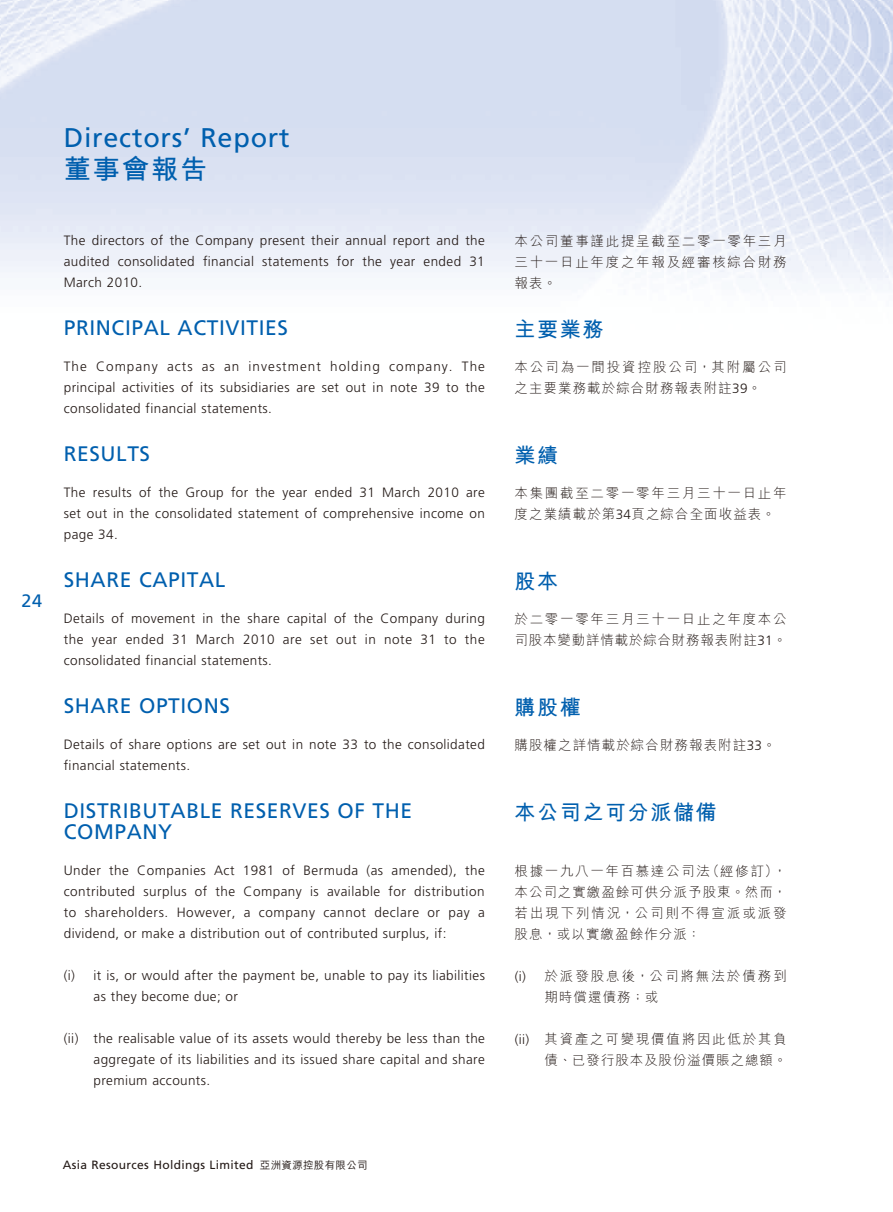
<style>
.page{position:relative;width:893px;height:1212px;background:#fff}
.page>*{position:absolute;margin:0;border:0;box-sizing:border-box;transform-origin:0 0}
.t1{font:27px "Frutiger LT Std";letter-spacing:.03em;color:#005fae}
.t2{font:700 27px "M Hei HK";letter-spacing:.08em;color:#005fae}
.t3{font:21px/21px "Frutiger LT Std";letter-spacing:.03em;color:#005fae}
.t4{font:700 21px "M Hei HK";letter-spacing:.08em;color:#005fae}
.t5{font:18px "Frutiger LT Std";color:#005fae}
.t6{font:300 13.5px/21px "Frutiger LT Std";letter-spacing:.03em;color:#231916;text-align:justify}
.t7{font:300 13.5px/21px "M Hei HK";letter-spacing:.125em;color:#231916}
.t8{font:300 13.5px/21px "M Hei HK";letter-spacing:.145em;color:#231916}
.t9{font:300 13.5px "M Hei HK";letter-spacing:.08em;color:#231916}
.t10{font:12px "Frutiger LT Std";letter-spacing:.03em;color:#231916}
.s1{font-family:"M Hei HK";font-weight:500;font-size:10.5px}
.s2{font-family:"Frutiger LT Std"}
</style>
<div class="page">
<img style="left:0;top:0;width:893px;height:289px">
<h3 class="t5" style="left:22px;top:591px;width:22px">24</h3>
<h1 class="t1" style="left:64px;top:122px;width:227px">Directors’ Report</h1>
<h1 class="t2" style="left:64px;top:149px;width:145px">董事會報告</h1>
<p class="t6" style="left:64px;top:230px;width:423px">The directors of the Company present their annual report and the audited consolidated financial statements for the year ended 31<br>March 2010.</p>
<h2 class="t3" style="left:64px;top:318px;width:226px">PRINCIPAL ACTIVITIES</h2>
<p class="t6" style="left:64px;top:356px;width:423px">The Company acts as an investment holding company. The principal activities of its subsidiaries are set out in note 39 to the consolidated financial statements.</p>
<h2 class="t3" style="left:64px;top:444px;width:88px">RESULTS</h2>
<p class="t6" style="left:64px;top:482px;width:423px">The results of the Group for the year ended 31 March 2010 are set out in the consolidated statement of comprehensive income on page 34.</p>
<h2 class="t3" style="left:64px;top:570px;width:163px">SHARE CAPITAL</h2>
<p class="t6" style="left:64px;top:608px;width:423px">Details of movement in the share capital of the Company during the year ended 31 March 2010 are set out in note 31 to the consolidated financial statements.</p>
<h2 class="t3" style="left:64px;top:696px;width:168px">SHARE OPTIONS</h2>
<p class="t6" style="left:64px;top:734px;width:423px">Details of share options are set out in note 33 to the consolidated financial statements.</p>
<h2 class="t3" style="left:64px;top:801px;width:350px">DISTRIBUTABLE RESERVES OF THE<br>COMPANY</h2>
<p class="t6" style="left:64px;top:860px;width:423px">Under the Companies Act 1981 of Bermuda (as amended), the contributed surplus of the Company is available for distribution to shareholders. However, a company cannot declare or pay a dividend, or make a distribution out of contributed surplus, if:</p>
<p class="t6" style="left:94px;top:965px;width:393px;text-indent:-30px">(i) it is, or would after the payment be, unable to pay its liabilities as they become due; or</p>
<p class="t6" style="left:94px;top:1028px;width:393px;text-indent:-30px">(ii) the realisable value of its assets would thereby be less than the aggregate of its liabilities and its issued share capital and share premium accounts.</p>
<p class="t10" style="left:63px;top:1158px;width:306px">Asia Resources Holdings Limited <span class="s1">亞洲資源控股有限公司</span></p>
<p class="t7" style="left:514px;top:230px;width:274px;text-align:justify">本公司董事謹此提呈截至二零一零年三月三十一日止年度之年報及經審核綜合財務報表。</p>
<h2 class="t4" style="left:514px;top:314px;width:90px">主要業務</h2>
<p class="t7" style="left:514px;top:356px;width:274px">本公司為一間投資控股公司，其附屬公司之主要業務載於綜合財務報表附註<span class="s2">39</span>。</p>
<h2 class="t4" style="left:514px;top:440px;width:45px">業績</h2>
<p class="t7" style="left:514px;top:482px;width:274px">本集團截至二零一零年三月三十一日止年度之業績載於第<span class="s2">34</span>頁之綜合全面收益表。</p>
<h2 class="t4" style="left:514px;top:566px;width:45px">股本</h2>
<p class="t7" style="left:514px;top:608px;width:274px">於二零一零年三月三十一日止之年度本公司股本變動詳情載於綜合財務報表附註<span class="s2">31</span>。</p>
<h2 class="t4" style="left:514px;top:692px;width:68px">購股權</h2>
<p class="t9" style="left:514px;top:735px;width:263px">購股權之詳情載於綜合財務報表附註<span class="s2">33</span>。</p>
<h2 class="t4" style="left:514px;top:797px;width:204px">本公司之可分派儲備</h2>
<p class="t7" style="left:514px;top:860px;width:274px;text-align:justify">根據一九八一年百慕達公司法（經修訂），本公司之實繳盈餘可供分派予股東。然而，若出現下列情況，公司則不得宣派或派發股息，或以實繳盈餘作分派：</p>
<p class="t8" style="left:544px;top:965px;width:244px;text-indent:-30px"><span class="s2">(i)</span> 於派發股息後，公司將無法於債務到期時償還債務；或</p>
<p class="t7" style="left:515px;top:1028px;width:274px;text-align:right"><span class="s2">(ii)</span> 其資產之可變現價值將因此低於其負債、已發行股本及股份溢價賬之總額。</p>
</div>
